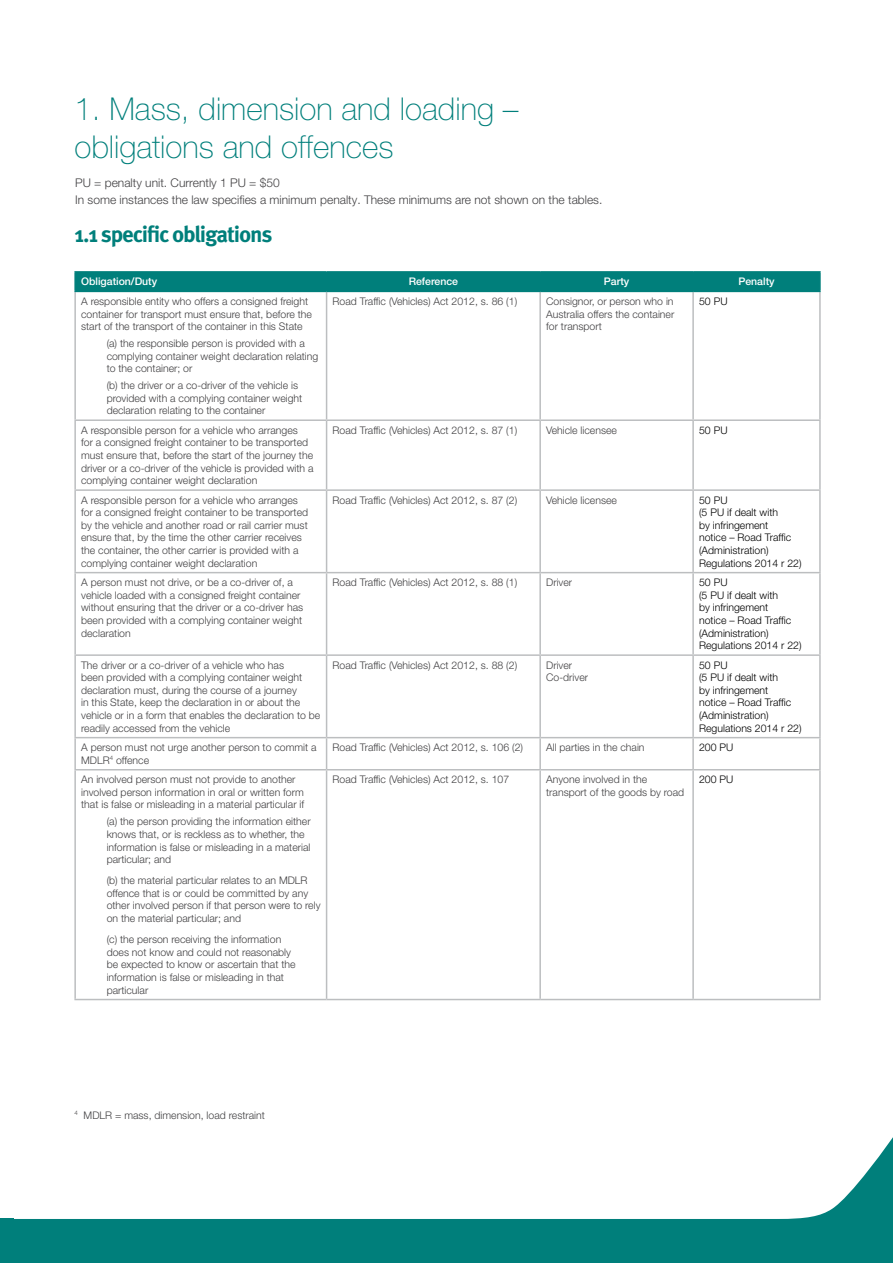
<style>
.page{position:relative;width:893px;height:1263px;background:#fff}
.page>*{position:absolute;margin:0;border:0;box-sizing:border-box;transform-origin:0 0}
.t1{font:100 31.5px/37.8px "Helvetica Neue LT Pro";color:#007f7b}
.t2{font:700 22.5px "Meta OT";letter-spacing:-.05em;color:#007f7b}
.t3{font:300 12px/16.5px "Helvetica Neue LT Pro";color:#414042}
.t4{font:300 10.5px/12.6px "Helvetica Neue LT Pro";color:#414042}
.t5{font:300 10.5px/12.6px "Helvetica Neue LT Pro";color:#000}
.t6{font:500 10.5px "Helvetica Neue LT Pro";color:#fff}
</style>
<div class="page">
<svg style="left:13px;top:1137px;width:880px;height:126px"></svg>
<hr style="left:74px;top:419px;width:253px;height:2px;background:#bcbec0">
<hr style="left:74px;top:421px;width:2px;height:68px;background:#bcbec0">
<hr style="left:327px;top:419px;width:213px;height:2px;background:#bcbec0">
<hr style="left:326px;top:421px;width:1px;height:68px;background:#bcbec0">
<hr style="left:540px;top:419px;width:153px;height:2px;background:#bcbec0">
<hr style="left:539px;top:421px;width:2px;height:68px;background:#bcbec0">
<hr style="left:693px;top:419px;width:128px;height:2px;background:#bcbec0">
<hr style="left:692px;top:421px;width:2px;height:68px;background:#bcbec0">
<hr style="left:819px;top:421px;width:2px;height:68px;background:#bcbec0">
<hr style="left:74px;top:489px;width:253px;height:2px;background:#bcbec0">
<hr style="left:74px;top:491px;width:2px;height:81px;background:#bcbec0">
<hr style="left:327px;top:489px;width:213px;height:2px;background:#bcbec0">
<hr style="left:326px;top:491px;width:1px;height:81px;background:#bcbec0">
<hr style="left:540px;top:489px;width:153px;height:2px;background:#bcbec0">
<hr style="left:539px;top:491px;width:2px;height:81px;background:#bcbec0">
<hr style="left:693px;top:489px;width:128px;height:2px;background:#bcbec0">
<hr style="left:692px;top:491px;width:2px;height:81px;background:#bcbec0">
<hr style="left:819px;top:491px;width:2px;height:81px;background:#bcbec0">
<hr style="left:74px;top:572px;width:253px;height:1px;background:#bcbec0">
<hr style="left:74px;top:573px;width:2px;height:81px;background:#bcbec0">
<hr style="left:327px;top:572px;width:213px;height:1px;background:#bcbec0">
<hr style="left:326px;top:573px;width:1px;height:81px;background:#bcbec0">
<hr style="left:540px;top:572px;width:153px;height:1px;background:#bcbec0">
<hr style="left:539px;top:573px;width:2px;height:81px;background:#bcbec0">
<hr style="left:693px;top:572px;width:128px;height:1px;background:#bcbec0">
<hr style="left:692px;top:573px;width:2px;height:81px;background:#bcbec0">
<hr style="left:819px;top:573px;width:2px;height:81px;background:#bcbec0">
<hr style="left:74px;top:656px;width:2px;height:81px;background:#bcbec0">
<hr style="left:327px;top:654px;width:213px;height:2px;background:#bcbec0">
<hr style="left:326px;top:656px;width:1px;height:81px;background:#bcbec0">
<hr style="left:540px;top:654px;width:153px;height:2px;background:#bcbec0">
<hr style="left:539px;top:656px;width:2px;height:81px;background:#bcbec0">
<hr style="left:693px;top:654px;width:128px;height:2px;background:#bcbec0">
<hr style="left:692px;top:656px;width:2px;height:81px;background:#bcbec0">
<hr style="left:819px;top:656px;width:2px;height:81px;background:#bcbec0">
<hr style="left:74px;top:737px;width:253px;height:1px;background:#bcbec0">
<hr style="left:74px;top:738px;width:2px;height:31px;background:#bcbec0">
<hr style="left:327px;top:737px;width:213px;height:1px;background:#bcbec0">
<hr style="left:326px;top:738px;width:1px;height:31px;background:#bcbec0">
<hr style="left:540px;top:737px;width:153px;height:1px;background:#bcbec0">
<hr style="left:539px;top:738px;width:2px;height:31px;background:#bcbec0">
<hr style="left:693px;top:737px;width:128px;height:1px;background:#bcbec0">
<hr style="left:692px;top:738px;width:2px;height:31px;background:#bcbec0">
<hr style="left:819px;top:738px;width:2px;height:31px;background:#bcbec0">
<hr style="left:74px;top:769px;width:253px;height:1px;background:#bcbec0">
<hr style="left:74px;top:770px;width:2px;height:229px;background:#bcbec0">
<hr style="left:327px;top:769px;width:213px;height:1px;background:#bcbec0">
<hr style="left:326px;top:770px;width:1px;height:229px;background:#bcbec0">
<hr style="left:540px;top:769px;width:153px;height:1px;background:#bcbec0">
<hr style="left:539px;top:770px;width:2px;height:229px;background:#bcbec0">
<hr style="left:693px;top:769px;width:128px;height:1px;background:#bcbec0">
<hr style="left:692px;top:770px;width:2px;height:229px;background:#bcbec0">
<hr style="left:819px;top:770px;width:2px;height:229px;background:#bcbec0">
<hr style="left:327px;top:999px;width:213px;height:1px;background:#bcbec0">
<hr style="left:540px;top:999px;width:153px;height:1px;background:#bcbec0">
<hr style="left:693px;top:999px;width:128px;height:1px;background:#bcbec0">
<hr style="left:74px;top:292px;width:2px;height:127px;background:#bcbec0">
<hr style="left:326px;top:292px;width:1px;height:127px;background:#bcbec0">
<hr style="left:539px;top:292px;width:2px;height:127px;background:#bcbec0">
<hr style="left:692px;top:292px;width:2px;height:127px;background:#bcbec0">
<hr style="left:819px;top:292px;width:2px;height:127px;background:#bcbec0">
<hr style="left:74px;top:654px;width:253px;height:2px;background:#bcbec0">
<hr style="left:74px;top:999px;width:253px;height:1px;background:#bcbec0">
<hr style="left:74px;top:271px;width:253px;height:2px;background:#007f7b">
<hr style="left:327px;top:271px;width:213px;height:2px;background:#007f7b">
<hr style="left:540px;top:271px;width:153px;height:2px;background:#007f7b">
<hr style="left:693px;top:271px;width:128px;height:2px;background:#007f7b">
<div style="left:74px;top:272px;width:747px;height:19px;background:#007f7b"></div>
<hr style="left:74px;top:291px;width:253px;height:1px;background:#007f7b">
<hr style="left:327px;top:291px;width:213px;height:1px;background:#007f7b">
<hr style="left:540px;top:291px;width:153px;height:1px;background:#007f7b">
<hr style="left:693px;top:291px;width:128px;height:1px;background:#007f7b">
<div style="left:0;top:1218px;width:13px;height:45px;background:#007f7b"></div>
<h1 class="t1" style="left:74px;top:90px;width:446px">1. Mass, dimension and loading – obligations and offences</h1>
<p class="t3" style="left:75px;top:174px;width:529px">PU = penalty unit. Currently 1 PU = $50<br>In some instances the law specifies a minimum penalty. These minimums are not shown on the tables.</p>
<h2 class="t2" style="left:74px;top:220px;width:200px">1.1 specific obligations</h2>
<p class="t6" style="left:81px;top:275px;width:78px">Obligation/Duty</p>
<p class="t6" style="left:409px;top:275px;width:51px">Reference</p>
<p class="t6" style="left:604px;top:275px;width:27px">Party</p>
<p class="t6" style="left:738px;top:275px;width:38px">Penalty</p>
<p class="t4" style="left:81px;top:295px;width:232px">A responsible entity who offers a consigned freight container for transport must ensure that, before the start of the transport of the container in this State</p>
<p class="t4" style="left:107px;top:337px;width:213px">(a) the responsible person is provided with a complying container weight declaration relating to the container; or</p>
<p class="t4" style="left:107px;top:379px;width:197px">(b) the driver or a co-driver of the vehicle is provided with a complying container weight declaration relating to the container</p>
<p class="t4" style="left:333px;top:295px;width:186px">Road Traffic (Vehicles) Act 2012, s. 86 (1)</p>
<p class="t4" style="left:546px;top:295px;width:130px;text-align:justify">Consignor, or person who in Australia offers the container for transport</p>
<p class="t5" style="left:699px;top:295px;width:30px">50 PU</p>
<p class="t4" style="left:81px;top:423px;width:234px">A responsible person for a vehicle who arranges<br>for a consigned freight container to be transported must ensure that, before the start of the journey the driver or a co-driver of the vehicle is provided with a complying container weight declaration</p>
<p class="t4" style="left:333px;top:423px;width:186px">Road Traffic (Vehicles) Act 2012, s. 87 (1)</p>
<p class="t4" style="left:546px;top:423px;width:72px">Vehicle licensee</p>
<p class="t5" style="left:699px;top:423px;width:30px">50 PU</p>
<p class="t4" style="left:81px;top:493px;width:228px">A responsible person for a vehicle who arranges for a consigned freight container to be transported by the vehicle and another road or rail carrier must ensure that, by the time the other carrier receives the container, the other carrier is provided with a complying container weight declaration</p>
<p class="t4" style="left:333px;top:493px;width:186px">Road Traffic (Vehicles) Act 2012, s. 87 (2)</p>
<p class="t4" style="left:546px;top:493px;width:72px">Vehicle licensee</p>
<p class="t5" style="left:699px;top:493px;width:104px">50 PU<br>(5 PU if dealt with<br>by infringement<br>notice – Road Traffic (Administration)<br>Regulations 2014 r 22)</p>
<p class="t4" style="left:81px;top:576px;width:224px">A person must not drive, or be a co-driver of, a vehicle loaded with a consigned freight container without ensuring that the driver or a co-driver has been provided with a complying container weight declaration</p>
<p class="t4" style="left:333px;top:576px;width:186px">Road Traffic (Vehicles) Act 2012, s. 88 (1)</p>
<p class="t4" style="left:546px;top:576px;width:28px">Driver</p>
<p class="t5" style="left:699px;top:576px;width:104px">50 PU<br>(5 PU if dealt with<br>by infringement<br>notice – Road Traffic (Administration)<br>Regulations 2014 r 22)</p>
<p class="t4" style="left:81px;top:658px;width:241px">The driver or a co-driver of a vehicle who has<br>been provided with a complying container weight declaration must, during the course of a journey<br>in this State, keep the declaration in or about the vehicle or in a form that enables the declaration to be readily accessed from the vehicle</p>
<p class="t4" style="left:333px;top:658px;width:186px">Road Traffic (Vehicles) Act 2012, s. 88 (2)</p>
<p class="t4" style="left:546px;top:658px;width:44px">Driver<br>Co-driver</p>
<p class="t5" style="left:699px;top:658px;width:104px">50 PU<br>(5 PU if dealt with<br>by infringement<br>notice – Road Traffic (Administration)<br>Regulations 2014 r 22)</p>
<p class="t4" style="left:81px;top:741px;width:237px">A person must not urge another person to commit a<br>MDLR<sup>4</sup> offence</p>
<p class="t4" style="left:333px;top:741px;width:192px">Road Traffic (Vehicles) Act 2012, s. 106 (2)</p>
<p class="t4" style="left:546px;top:741px;width:100px">All parties in the chain</p>
<p class="t5" style="left:699px;top:741px;width:36px">200 PU</p>
<p class="t4" style="left:81px;top:773px;width:225px">An involved person must not provide to another involved person information in oral or written form that is false or misleading in a material particular if</p>
<p class="t4" style="left:107px;top:815px;width:206px">(a) the person providing the information either knows that, or is reckless as to whether, the information is false or misleading in a material particular; and</p>
<p class="t4" style="left:107px;top:874px;width:215px">(b) the material particular relates to an MDLR offence that is or could be committed by any other involved person if that person were to rely on the material particular; and</p>
<p class="t4" style="left:107px;top:933px;width:190px">(c) the person receiving the information does not know and could not reasonably be expected to know or ascertain that the information is false or misleading in that particular</p>
<p class="t4" style="left:333px;top:773px;width:178px">Road Traffic (Vehicles) Act 2012, s. 107</p>
<p class="t4" style="left:546px;top:773px;width:140px">Anyone involved in the transport of the goods by road</p>
<p class="t5" style="left:699px;top:773px;width:36px">200 PU</p>
<p class="t4" style="left:74px;top:1108px;width:192px"><sup>4</sup> MDLR = mass, dimension, load restraint</p>
</div>
